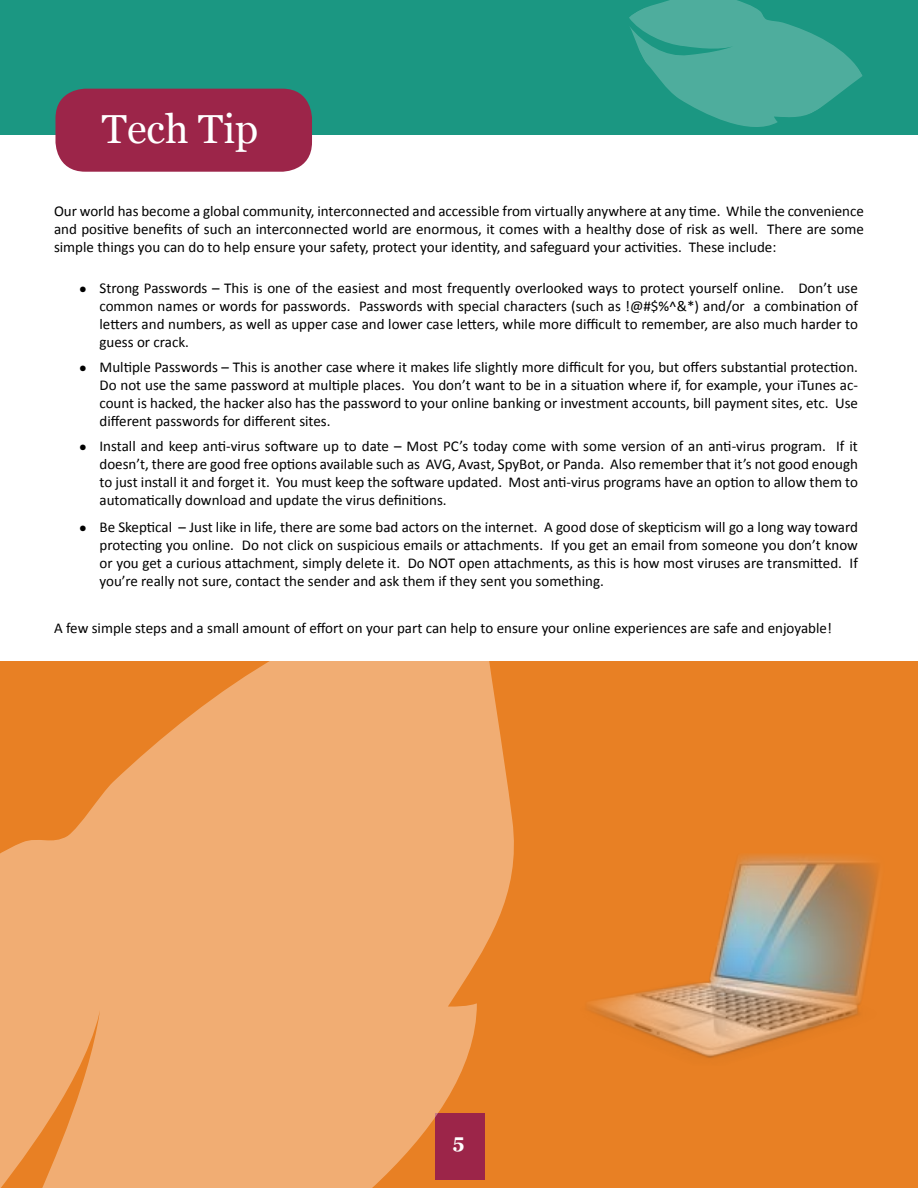
<style>
.page{position:relative;width:918px;height:1188px;background:#fff}
.page>*{position:absolute;margin:0;border:0;box-sizing:border-box;transform-origin:0 0}
.t1{font:40.5px "Georgia";color:#fff}
.t2{font:700 19.5px "Georgia";color:#fff}
.t3{font:15px/18px "Calibri";color:#000;text-align:justify}
.s1{font-size:18px}
</style>
<div class="page">
<div style="left:0;top:0;width:918px;height:134px;background:#1b9782"></div>
<div style="left:0;top:661px;width:918px;height:527px;background:#e88024"></div>
<div style="left:55px;top:89px;width:257px;height:83px;background:#9c2549;border-radius:30px"></div>
<svg style="left:629px;top:0;width:234px;height:135px"></svg>
<svg style="left:0;top:661px;width:514px;height:527px;fill:#f1ad73"></svg>
<img style="left:589px;top:854px;width:289px;height:204px">
<h1 class="t1" style="left:102px;top:104px;width:158px">Tech Tip</h1>
<p class="t3" style="left:54px;top:202px;width:812px">Our world has become a global community, interconnected and accessible from virtually anywhere at any time. While the convenience and positive benefits of such an interconnected world are enormous, it comes with a healthy dose of risk as well. There are some simple things you can do to help ensure your safety, protect your identity, and safeguard your activities. These include:</p>
<p class="t3" style="left:100px;top:279px;width:760px;text-indent:-21px"><span class="s1">•</span> Strong Passwords – This is one of the easiest and most frequently overlooked ways to protect yourself online. Don’t use common names or words for passwords. Passwords with special characters (such as !@#$%^&amp;*) and/or a combination of letters and numbers, as well as upper case and lower case letters, while more difficult to remember, are also much harder to guess or crack.</p>
<p class="t3" style="left:100px;top:358px;width:760px;text-indent:-21px"><span class="s1">•</span> Multiple Passwords – This is another case where it makes life slightly more difficult for you, but offers substantial protection.<br>Do not use the same password at multiple places. You don’t want to be in a situation where if, for example, your iTunes ac&shy;count is hacked, the hacker also has the password to your online banking or investment accounts, bill payment sites, etc. Use different passwords for different sites.</p>
<p class="t3" style="left:100px;top:437px;width:760px;text-indent:-21px"><span class="s1">•</span> Install and keep anti-virus software up to date – Most PC’s today come with some version of an anti-virus program. If it doesn’t, there are good free options available such as AVG, Avast, SpyBot, or Panda. Also remember that it’s not good enough to just install it and forget it. You must keep the software updated. Most anti-virus programs have an option to allow them to automatically download and update the virus definitions.</p>
<p class="t3" style="left:100px;top:518px;width:760px;text-indent:-21px"><span class="s1">•</span> Be Skeptical – Just like in life, there are some bad actors on the internet. A good dose of skepticism will go a long way toward protecting you online. Do not click on suspicious emails or attachments. If you get an email from someone you don’t know or you get a curious attachment, simply delete it. Do NOT open attachments, as this is how most viruses are transmitted. If you’re really not sure, contact the sender and ask them if they sent you something.</p>
<p class="t3" style="left:54px;top:619px;width:779px">A few simple steps and a small amount of effort on your part can help to ensure your online experiences are safe and enjoyable!</p>
<h2 class="t2" style="left:453px;top:1129px;width:13px">5</h2>
</div>
